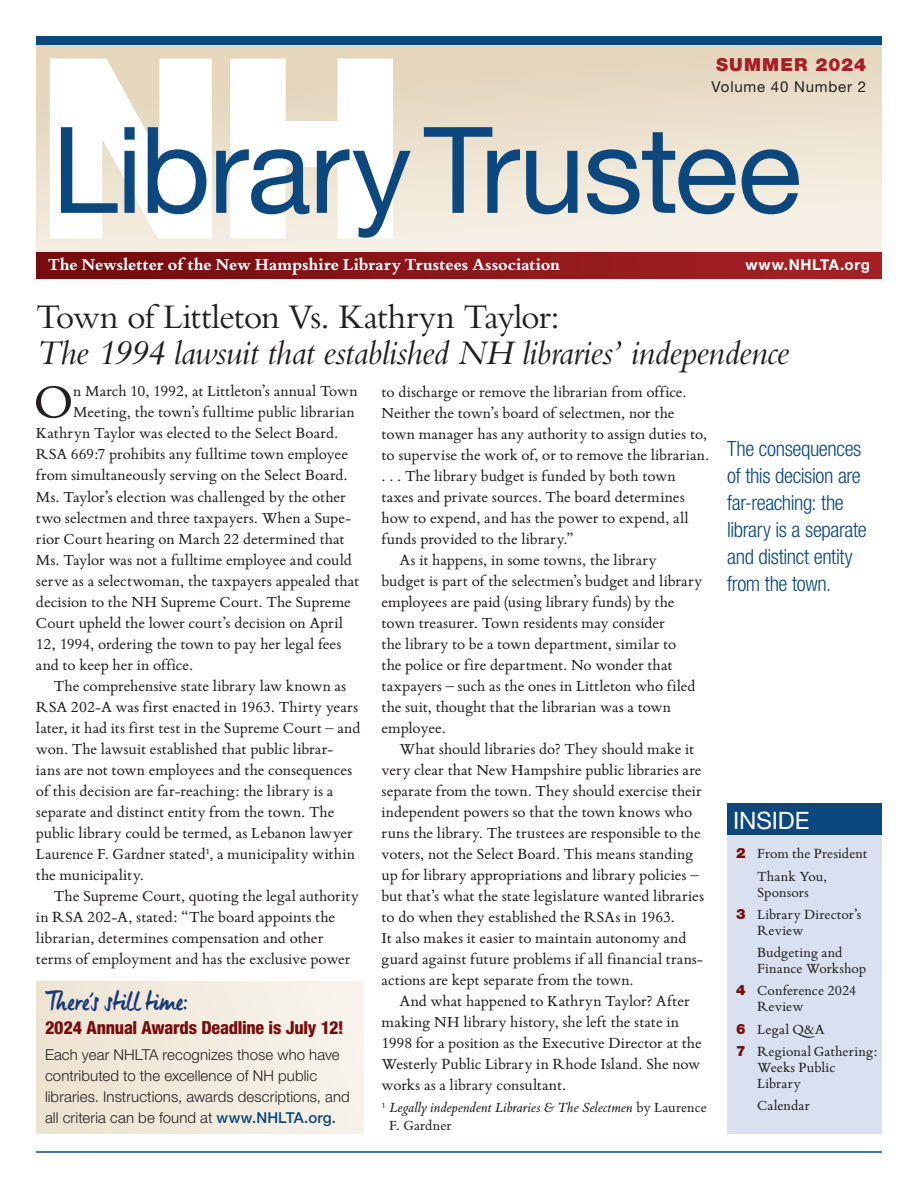
<style>
.page{position:relative;width:918px;height:1188px;background:#fff}
.page>*{position:absolute;margin:0;border:0;box-sizing:border-box;transform-origin:0 0}
.t1{font:120px "Helvetica Neue LT Std";letter-spacing:-.015em;color:#0c487e}
.t2{font:51.15px "Bembo Book MT Std";color:#231f20}
.t3{font:italic 36px "Bembo Std";letter-spacing:-.02em;color:#231f20}
.t4{font:36px "Bembo Std";letter-spacing:-.025em;color:#231f20}
.t5{font:27px "Manus";letter-spacing:.015em;color:#1b3b77}
.t6{font:24px "Helvetica Neue LT Std";letter-spacing:-.005em;color:#fff}
.t7{font:300 condensed 21px/27px "Helvetica Neue LT Std";letter-spacing:-.02em;color:#0c487e}
.t8{font:700 18px "Bembo Book MT Std";color:#fff}
.t9{font:800 condensed 18px "Helvetica Neue LT Std";letter-spacing:-.015em;color:#760c0e}
.t10{font:900 18px "Helvetica Neue LT Std";letter-spacing:.065em;color:#a62023}
.t11{font:16.5px "Bembo Book MT Std";color:#231f20}
.t12{font:15px/22.2px "Bembo Book MT Std";color:#231f20}
.t13{font:300 15px/21px "Helvetica Neue LT Std";letter-spacing:.005em;color:#231f20}
.t14{font:italic 15px/18px "Bembo Book MT Std";letter-spacing:.005em;color:#231f20}
.t15{font:15px "Helvetica Neue LT Std";letter-spacing:.055em;color:#231f20}
.t16{font:700 15px "Helvetica Neue LT Std";letter-spacing:.04em;color:#fff}
.s1{font-style:normal}
.s2{font-family:"Helvetica Neue LT Std";font-weight:900;font-size:14.25px;color:#760c0e}
.s3{font-family:"Helvetica Neue";font-weight:500;color:#0c487e}
</style>
<div class="page">
<hr style="left:36px;top:1151px;width:846px;height:2px;background:#0c487e">
<div style="left:36px;top:36px;width:846px;height:9px;background:#0c487e"></div>
<div style="left:36px;top:45px;width:846px;height:207px;background:linear-gradient(to bottom,#e4d5ba,#f7f2e9)"></div>
<svg style="left:50px;top:58px;width:343px;height:180px"></svg>
<div style="left:36px;top:252px;width:846px;height:27px;background:linear-gradient(to right,#730b0d,#a82225)"></div>
<div style="left:727px;top:803px;width:155px;height:32px;background:#0c487e"></div>
<div style="left:727px;top:836px;width:155px;height:298px;background:#d9e0f0"></div>
<div style="left:36px;top:981px;width:328px;height:153px;background:linear-gradient(to right,#ece2d1,#f8f4ec)"></div>
<p class="t10" style="left:716px;top:54px;width:152px">SUMMER 2024</p>
<p class="t15" style="left:712px;top:78px;width:156px">Volume 40 Number 2</p>
<h1 class="t1" style="left:52px;top:99px;width:752px">LibraryTrustee</h1>
<p class="t8" style="left:48px;top:253px;width:514px">The Newsletter of the New Hampshire Library Trustees Association</p>
<p class="t16" style="left:745px;top:256px;width:126px">www.NHLTA.org</p>
<h3 class="t4" style="left:36px;top:296px;width:525px">Town of Littleton Vs. Kathryn Taylor:</h3>
<h3 class="t3" style="left:36px;top:332px;width:754px">The 1994 lawsuit that established NH libraries’ independence</h3>
<h2 class="t2" style="left:34px;top:368px;width:41px">O</h2>
<p class="t11" style="left:73px;top:380px;width:286px">n March 10, 1992, at Littleton’s annual Town</p>
<p class="t11" style="left:382px;top:381px;width:307px">to discharge or remove the librarian from office.</p>
<p class="t11" style="left:382px;top:402px;width:294px">Neither the town’s board of selectmen, nor the</p>
<p class="t11" style="left:382px;top:423px;width:327px">town manager has any authority to assign duties to,</p>
<p class="t11" style="left:382px;top:444px;width:329px">to supervise the work of, or to remove the librarian.</p>
<p class="t11" style="left:382px;top:465px;width:296px">. . . The library budget is funded by both town</p>
<p class="t11" style="left:382px;top:486px;width:305px">taxes and private sources. The board determines</p>
<p class="t11" style="left:382px;top:507px;width:309px">how to expend, and has the power to expend, all</p>
<p class="t11" style="left:382px;top:528px;width:194px">funds provided to the library.”</p>
<p class="t11" style="left:400px;top:549px;width:259px">As it happens, in some towns, the library</p>
<p class="t11" style="left:382px;top:570px;width:322px">budget is part of the selectmen’s budget and library</p>
<p class="t11" style="left:382px;top:591px;width:294px">employees are paid (using library funds) by the</p>
<p class="t11" style="left:382px;top:612px;width:285px">town treasurer. Town residents may consider</p>
<p class="t11" style="left:382px;top:633px;width:296px">the library to be a town department, similar to</p>
<p class="t11" style="left:382px;top:654px;width:293px">the police or fire department. No wonder that</p>
<p class="t11" style="left:382px;top:675px;width:316px">taxpayers – such as the ones in Littleton who filed</p>
<p class="t11" style="left:382px;top:696px;width:291px">the suit, thought that the librarian was a town</p>
<p class="t11" style="left:382px;top:717px;width:66px">employee.</p>
<p class="t11" style="left:400px;top:738px;width:296px">What should libraries do? They should make it</p>
<p class="t11" style="left:382px;top:759px;width:322px">very clear that New Hampshire public libraries are</p>
<p class="t11" style="left:382px;top:780px;width:322px">separate from the town. They should exercise their</p>
<p class="t11" style="left:382px;top:801px;width:312px">independent powers so that the town knows who</p>
<p class="t11" style="left:382px;top:822px;width:321px">runs the library. The trustees are responsible to the</p>
<p class="t11" style="left:382px;top:843px;width:313px">voters, not the Select Board. This means standing</p>
<p class="t11" style="left:382px;top:864px;width:319px">up for library appropriations and library policies –</p>
<p class="t11" style="left:382px;top:885px;width:324px">but that’s what the state legislature wanted libraries</p>
<p class="t11" style="left:382px;top:906px;width:295px">to do when they established the RSAs in 1963.</p>
<p class="t11" style="left:382px;top:927px;width:306px">It also makes it easier to maintain autonomy and</p>
<p class="t11" style="left:382px;top:948px;width:323px">guard against future problems if all financial trans-</p>
<p class="t11" style="left:382px;top:969px;width:254px">actions are kept separate from the town.</p>
<p class="t11" style="left:400px;top:990px;width:292px">And what happened to Kathryn Taylor? After</p>
<p class="t11" style="left:382px;top:1011px;width:299px">making NH library history, she left the state in</p>
<p class="t11" style="left:382px;top:1032px;width:322px">1998 for a position as the Executive Director at the</p>
<p class="t11" style="left:382px;top:1053px;width:320px">Westerly Public Library in Rhode Island. She now</p>
<p class="t11" style="left:382px;top:1074px;width:186px">works as a library consultant.</p>
<p class="t14" style="left:389px;top:1098px;width:319px;text-indent:-8px"><span class="s1">¹</span> Legally independent Libraries &amp; The Selectmen <span class="s1">by Laurence<br>F. Gardner</span></p>
<p class="t11" style="left:73px;top:401px;width:283px">Meeting, the town’s fulltime public librarian</p>
<p class="t11" style="left:36px;top:423px;width:304px">Kathryn Taylor was elected to the Select Board.</p>
<p class="t11" style="left:36px;top:444px;width:314px">RSA 669:7 prohibits any fulltime town employee</p>
<p class="t11" style="left:36px;top:465px;width:313px">from simultaneously serving on the Select Board.</p>
<p class="t11" style="left:36px;top:486px;width:311px">Ms. Taylor’s election was challenged by the other</p>
<p class="t11" style="left:36px;top:507px;width:317px">two selectmen and three taxpayers. When a Supe-</p>
<p class="t11" style="left:36px;top:528px;width:310px">rior Court hearing on March 22 determined that</p>
<p class="t11" style="left:36px;top:549px;width:317px">Ms. Taylor was not a fulltime employee and could</p>
<p class="t11" style="left:36px;top:570px;width:325px">serve as a selectwoman, the taxpayers appealed that</p>
<p class="t11" style="left:36px;top:591px;width:316px">decision to the NH Supreme Court. The Supreme</p>
<p class="t11" style="left:36px;top:612px;width:309px">Court upheld the lower court’s decision on April</p>
<p class="t11" style="left:36px;top:633px;width:307px">12, 1994, ordering the town to pay her legal fees</p>
<p class="t11" style="left:36px;top:654px;width:159px">and to keep her in office.</p>
<p class="t11" style="left:54px;top:675px;width:294px">The comprehensive state library law known as</p>
<p class="t11" style="left:36px;top:696px;width:324px">RSA 202-A was first enacted in 1963. Thirty years</p>
<p class="t11" style="left:36px;top:717px;width:326px">later, it had its first test in the Supreme Court – and</p>
<p class="t11" style="left:36px;top:738px;width:299px">won. The lawsuit established that public librar-</p>
<p class="t11" style="left:36px;top:759px;width:318px">ians are not town employees and the consequences</p>
<p class="t11" style="left:36px;top:780px;width:299px">of this decision are far-reaching: the library is a</p>
<p class="t11" style="left:36px;top:801px;width:300px">separate and distinct entity from the town. The</p>
<p class="t11" style="left:36px;top:822px;width:319px">public library could be termed, as Lebanon lawyer</p>
<p class="t11" style="left:36px;top:843px;width:321px">Laurence F. Gardner stated¹, a municipality within</p>
<p class="t11" style="left:36px;top:864px;width:109px">the municipality.</p>
<p class="t11" style="left:54px;top:885px;width:307px">The Supreme Court, quoting the legal authority</p>
<p class="t11" style="left:36px;top:906px;width:301px">in RSA 202-A, stated: “The board appoints the</p>
<p class="t11" style="left:36px;top:927px;width:289px">librarian, determines compensation and other</p>
<p class="t11" style="left:36px;top:948px;width:316px">terms of employment and has the exclusive power</p>
<p class="t7" style="left:727px;top:435px;width:141px">The consequences of this decision are far-reaching: the library is a separate and distinct entity from the town.</p>
<h3 class="t6" style="left:733px;top:807px;width:78px">INSIDE</h3>
<p class="t12" style="left:757px;top:842px;width:112px;text-indent:-21px"><span class="s2">2</span> From the President<br>Thank You,</p>
<p class="t12" style="left:736px;top:880px;width:127px;text-indent:21px">Sponsors<br><span class="s2">3</span> Library Director’s</p>
<p class="t12" style="left:757px;top:919px;width:87px">Review<br>Budgeting and</p>
<p class="t12" style="left:736px;top:957px;width:132px;text-indent:21px">Finance Workshop<br><span class="s2">4</span> Conference 2024</p>
<p class="t12" style="left:736px;top:995px;width:143px;text-indent:21px">Review<br><span class="s2">6</span> Legal Q&amp;A<br><span class="s2">7</span> Regional Gathering:</p>
<p class="t12" style="left:757px;top:1058px;width:80px;line-height:16.2px">Weeks Public<br>Library</p>
<p class="t12" style="left:757px;top:1094px;width:54px">Calendar</p>
<h3 class="t5" style="left:45px;top:985px;width:144px">There’s still time:</h3>
<p class="t9" style="left:45px;top:1017px;width:300px">2024 Annual Awards Deadline is July 12!</p>
<p class="t13" style="left:45px;top:1044px;width:306px">Each year NHLTA recognizes those who have contributed to the excellence of NH public libraries. Instructions, awards descriptions, and all criteria can be found at <span class="s3">www.NHLTA.org.</span></p>
</div>
